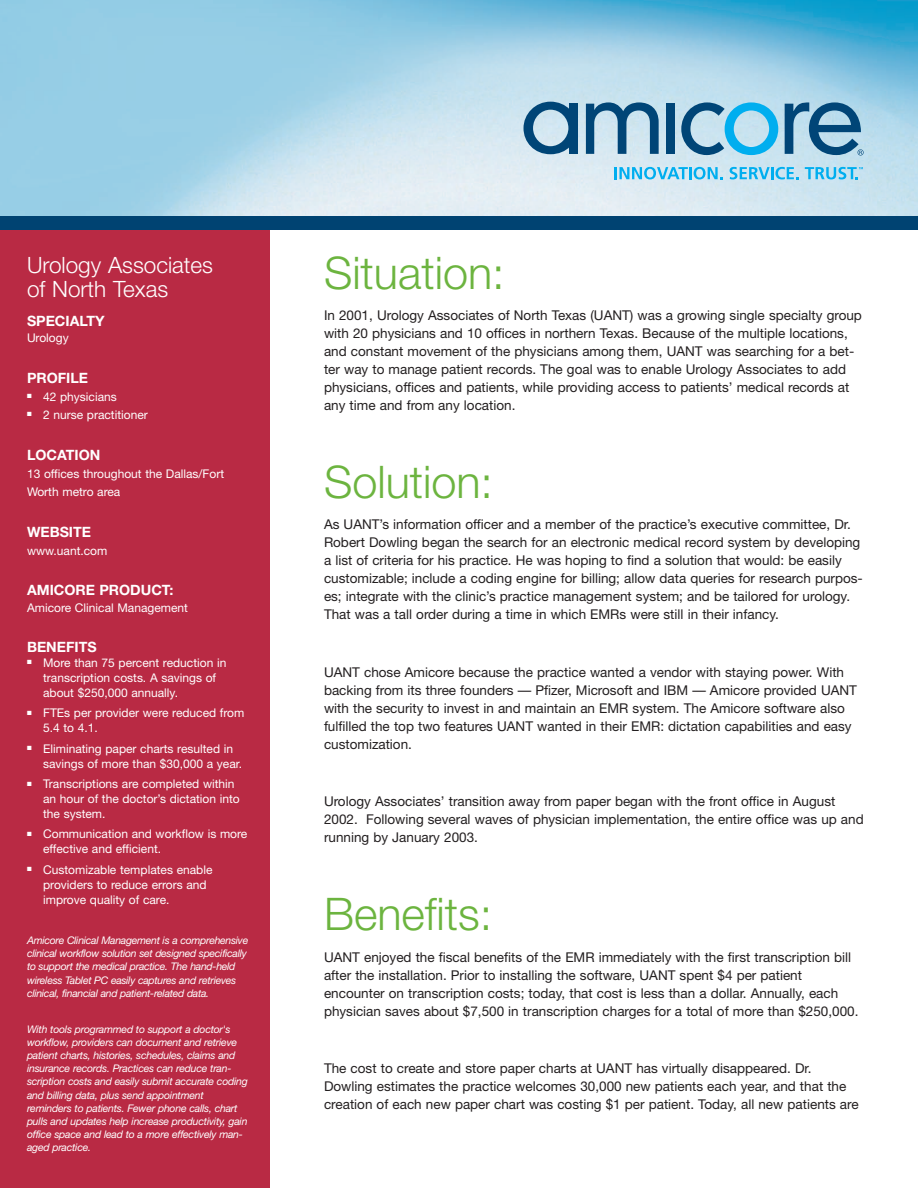
<style>
.page{position:relative;width:918px;height:1188px;background:#fff}
.page>*{position:absolute;margin:0;border:0;box-sizing:border-box;transform-origin:0 0}
.t1{font:300 45px "Helvetica Neue";color:#6cb43f}
.t2{font:300 22.5px/24px "Helvetica Neue";color:#fff}
.t3{font:700 14.25px "Helvetica Neue";color:#fff}
.t4{font:13.5px/18px "Helvetica Neue";color:#231f20}
.t5{font:12px/15px "Helvetica Neue";color:#fff}
.t6{font:italic 10.5px/13.2px "Helvetica Neue";letter-spacing:-.02em;color:#fff}
</style>
<div class="page">
<div style="left:0;top:216px;width:270px;height:972px;background:#b92a44"></div>
<img style="left:0;top:0;width:918px;height:216px">
<svg style="left:586px;top:102px;width:73px;height:52px"></svg>
<div style="left:666px;top:104px;width:9px;height:50px;background:#004577"></div>
<svg style="left:681px;top:102px;width:97px;height:53px"></svg>
<svg style="left:524px;top:102px;width:54px;height:52px"></svg>
<div style="left:569px;top:104px;width:9px;height:50px;background:#004577"></div>
<svg style="left:785px;top:102px;width:79px;height:54px"></svg>
<svg style="left:615px;top:167px;width:108px;height:12px"></svg>
<svg style="left:730px;top:167px;width:69px;height:12px"></svg>
<svg style="left:805px;top:167px;width:58px;height:12px"></svg>
<div style="left:0;top:216px;width:918px;height:14px;background:#004372"></div>
<h2 class="t2" style="left:27px;top:255px;width:188px">Urology Associates of North Texas</h2>
<p class="t3" style="left:27px;top:316px;width:79px">SPECIALTY</p>
<p class="t5" style="left:27px;top:332px;width:43px">Urology</p>
<p class="t3" style="left:27px;top:372px;width:63px">PROFILE</p>
<p class="t5" style="left:27px;top:390px;width:91px">■ 42 physicians</p>
<p class="t5" style="left:27px;top:408px;width:122px">■ 2 nurse practitioner</p>
<p class="t3" style="left:27px;top:450px;width:75px">LOCATION</p>
<p class="t5" style="left:27px;top:466px;width:199px;line-height:18px">13 offices throughout the Dallas/Fort<br>Worth metro area</p>
<p class="t3" style="left:27px;top:527px;width:66px">WEBSITE</p>
<p class="t5" style="left:27px;top:544px;width:82px">www.uant.com</p>
<p class="t3" style="left:27px;top:585px;width:148px">AMICORE PRODUCT:</p>
<p class="t5" style="left:27px;top:601px;width:162px">Amicore Clinical Management</p>
<p class="t3" style="left:27px;top:642px;width:71px">BENEFITS</p>
<p class="t5" style="left:43px;top:656px;width:185px;text-indent:-16px">■ More than 75 percent reduction in transcription costs. A savings of about $250,000 annually.</p>
<p class="t5" style="left:43px;top:707px;width:203px;text-indent:-16px">■ FTEs per provider were reduced from<br>5.4 to 4.1.</p>
<p class="t5" style="left:43px;top:742px;width:200px;text-indent:-16px">■ Eliminating paper charts resulted in savings of more than $30,000 a year.</p>
<p class="t5" style="left:43px;top:777px;width:198px;text-indent:-16px">■ Transcriptions are completed within an hour of the doctor’s dictation into the system.</p>
<p class="t5" style="left:43px;top:828px;width:206px;text-indent:-16px">■ Communication and workflow is more effective and efficient.</p>
<p class="t5" style="left:43px;top:863px;width:171px;text-indent:-16px">■ Customizable templates enable providers to reduce errors and improve quality of care.</p>
<p class="t6" style="left:27px;top:935px;width:223px">Amicore Clinical Management is a comprehensive clinical workflow solution set designed specifically to support the medical practice. The hand-held wireless Tablet PC easily captures and retrieves clinical, financial and patient-related data.</p>
<p class="t6" style="left:27px;top:1024px;width:222px">With tools programmed to support a doctor's workflow, providers can document and retrieve patient charts, histories, schedules, claims and insurance records. Practices can reduce tran&shy;scription costs and easily submit accurate coding and billing data, plus send appointment reminders to patients. Fewer phone calls, chart pulls and updates help increase productivity, gain office space and lead to a more effectively man&shy;aged practice.</p>
<h1 class="t1" style="left:324px;top:256px;width:182px">Situation:</h1>
<p class="t4" style="left:324px;top:308px;width:539px">In 2001, Urology Associates of North Texas (UANT) was a growing single specialty group with 20 physicians and 10 offices in northern Texas. Because of the multiple locations, and constant movement of the physicians among them, UANT was searching for a bet&shy;ter way to manage patient records. The goal was to enable Urology Associates to add physicians, offices and patients, while providing access to patients’ medical records at any time and from any location.</p>
<h1 class="t1" style="left:324px;top:466px;width:171px">Solution:</h1>
<p class="t4" style="left:324px;top:517px;width:540px">As UANT’s information officer and a member of the practice’s executive committee, Dr.<br>Robert Dowling began the search for an electronic medical record system by developing a list of criteria for his practice. He was hoping to find a solution that would: be easily customizable; include a coding engine for billing; allow data queries for research purpos&shy;es; integrate with the clinic’s practice management system; and be tailored for urology.<br>That was a tall order during a time in which EMRs were still in their infancy.</p>
<p class="t4" style="left:324px;top:664px;width:535px">UANT chose Amicore because the practice wanted a vendor with staying power. With backing from its three founders — Pfizer, Microsoft and IBM — Amicore provided UANT with the security to invest in and maintain an EMR system. The Amicore software also fulfilled the top two features UANT wanted in their EMR: dictation capabilities and easy customization.</p>
<p class="t4" style="left:324px;top:794px;width:541px">Urology Associates’ transition away from paper began with the front office in August<br>2002. Following several waves of physician implementation, the entire office was up and running by January 2003.</p>
<h1 class="t1" style="left:324px;top:898px;width:170px">Benefits:</h1>
<p class="t4" style="left:324px;top:949px;width:536px">UANT enjoyed the fiscal benefits of the EMR immediately with the first transcription bill after the installation. Prior to installing the software, UANT spent $4 per patient encounter on transcription costs; today, that cost is less than a dollar. Annually, each physician saves about $7,500 in transcription charges for a total of more than $250,000.</p>
<p class="t4" style="left:324px;top:1061px;width:536px">The cost to create and store paper charts at UANT has virtually disappeared. Dr.<br>Dowling estimates the practice welcomes 30,000 new patients each year, and that the creation of each new paper chart was costing $1 per patient. Today, all new patients are</p>
</div>
